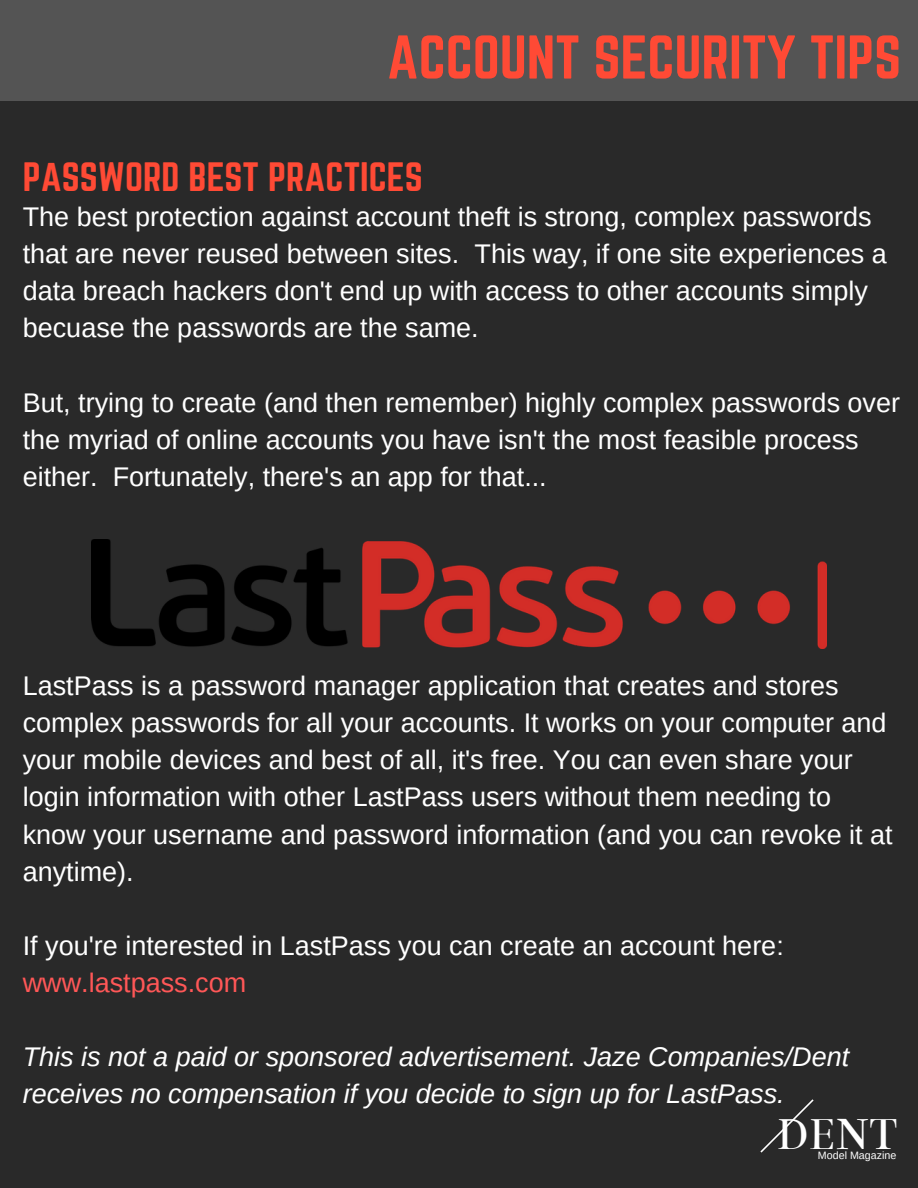
<style>
.page{position:relative;width:918px;height:1188px;background:#292929}
.page>*{position:absolute;margin:0;border:0;box-sizing:border-box;transform-origin:0 0}
.t1{font:54px "Norwester";color:#ff4a35}
.t2{font:48.9px "Bentham";color:#fff}
.t3{font:36px "Norwester";color:#ff4a35}
.t4{font:27px/37.2px "Arimo";color:#fff}
.t5{font:italic 27px/37.2px "Arimo";color:#fff}
.t6{font:27px "Arimo";color:#ff5757}
.t7{font:10.65px "Arimo";color:#fff}
</style>
<div class="page">
<div style="left:0;top:0;width:918px;height:100px;background:#545454"></div>
<svg style="left:760px;top:1099px;width:54px;height:54px"></svg>
<img style="left:92px;top:540px;width:734px;height:109px">
<h1 class="t1" style="left:387px;top:31px;width:516px">ACCOUNT SECURITY TIPS</h1>
<h3 class="t3" style="left:23px;top:160px;width:401px">PASSWORD BEST PRACTICES</h3>
<p class="t4" style="left:23px;top:198px;width:866px">The best protection against account theft is strong, complex passwords that are never reused between sites. This way, if one site experiences a data breach hackers don't end up with access to other accounts simply becuase the passwords are the same.</p>
<p class="t4" style="left:23px;top:384px;width:879px">But, trying to create (and then remember) highly complex passwords over the myriad of online accounts you have isn't the most feasible process either. Fortunately, there's an app for that...</p>
<p class="t4" style="left:23px;top:667px;width:871px">LastPass is a password manager application that creates and stores complex passwords for all your accounts. It works on your computer and your mobile devices and best of all, it's free. You can even share your login information with other LastPass users without them needing to know your username and password information (and you can revoke it at anytime).</p>
<p class="t4" style="left:23px;top:927px;width:763px">If you're interested in LastPass you can create an account here:</p>
<p class="t6" style="left:23px;top:968px;width:225px">www.lastpass.com</p>
<p class="t5" style="left:23px;top:1038px;width:828px">This is not a paid or sponsored advertisement. Jaze Companies/Dent receives no compensation if you decide to sign up for LastPass.</p>
<h2 class="t2" style="left:776px;top:1107px;width:123px">DENT</h2>
<p class="t7" style="left:818px;top:1150px;width:80px">Model Magazine</p>
</div>
